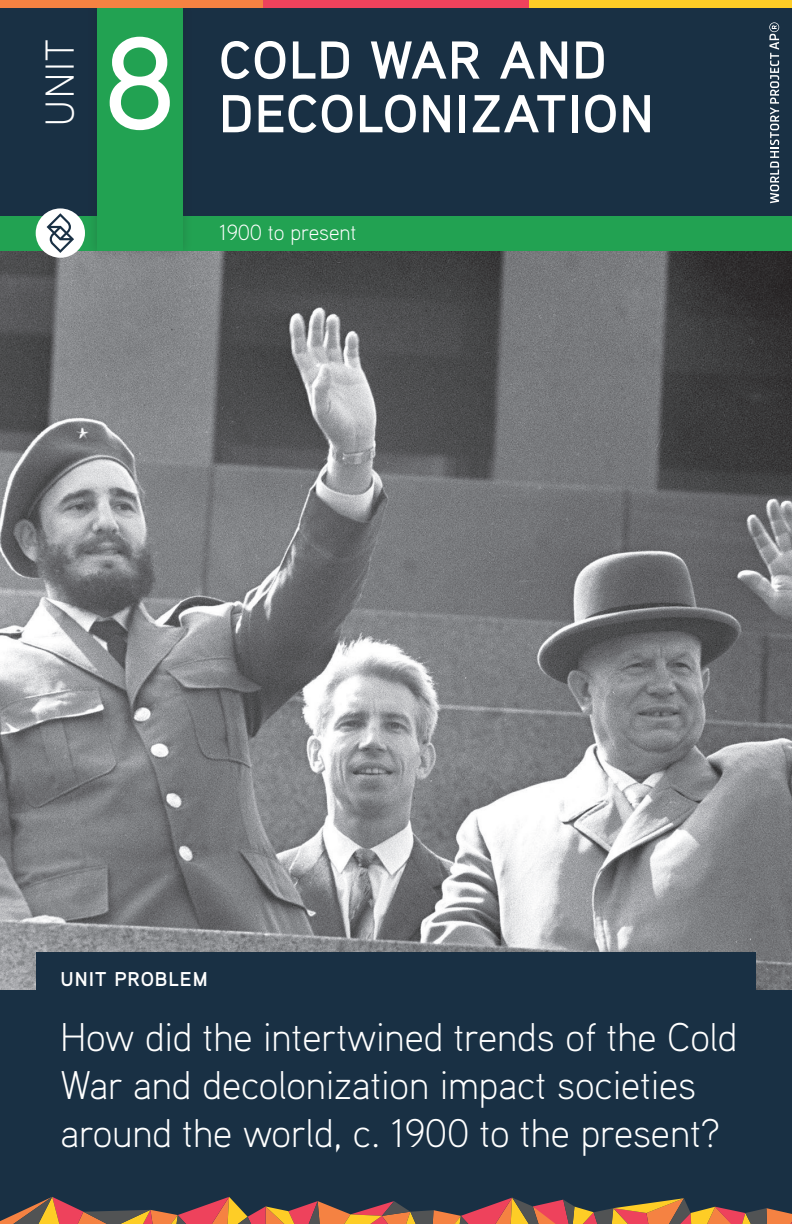
<style>
.page{position:relative;width:792px;height:1224px;background:#fff}
.page>*{position:absolute;margin:0;border:0;box-sizing:border-box;transform-origin:0 0}
.t1{font:500 131.4px "Aaux Pro";color:#fff}
.t2{font:700 53.3px/53.7px "Aaux Pro";letter-spacing:.02em;color:#fff}
.t3{font:300 40.3px "Aaux Pro";color:#fff}
.t4{font:300 40px/48px "Aaux Pro";color:#fff}
.t5{font:300 22px "Aaux Pro";color:#fff}
.t6{font:700 20px "Aaux Pro";letter-spacing:.05em;color:#fff}
</style>
<div class="page">
<img style="left:0;top:251px;width:792px;height:740px">
<div style="left:0;top:991px;width:792px;height:233px;background:#193044"></div>
<div style="left:0;top:0;width:792px;height:216px;background:#193044"></div>
<div style="left:36px;top:952px;width:720px;height:39px;background:#193044"></div>
<div style="left:0;top:216px;width:792px;height:35px;background:#22a252"></div>
<div style="left:87px;top:0;width:106px;height:261px;background:#231f20;opacity:.25"></div>
<div style="left:97px;top:8px;width:85px;height:243px;background:#22a252"></div>
<div style="left:36px;top:208px;width:49px;height:50px;background:#fff;border-radius:50%"></div>
<svg style="left:47px;top:213px;width:27px;height:40px"></svg>
<svg style="left:769px;top:22px;width:10px;height:181px"></svg>
<div style="left:262px;top:0;width:267px;height:8px;background:#ee425c"></div>
<div style="left:530px;top:0;width:262px;height:8px;background:#fecd26"></div>
<div style="left:0;top:0;width:262px;height:8px;background:#f58242"></div>
<svg style="left:0;top:1197px;width:792px;height:27px"></svg>
<p class="t3" style="left:34px;top:126px;width:89px;rotate:-90deg">UNIT</p>
<h1 class="t1" style="left:104px;top:1px;width:72px">8</h1>
<h2 class="t2" style="left:219px;top:32px;width:436px">COLD WAR AND<br>DECOLONIZATION</h2>
<p class="t5" style="left:219px;top:219px;width:139px">1900 to present</p>
<p class="t6" style="left:60px;top:966px;width:149px">UNIT PROBLEM</p>
<p class="t4" style="left:60px;top:1012px;width:679px">How did the intertwined trends of the Cold<br>War and decolonization impact societies around the world, c. 1900 to the present?</p>
</div>
